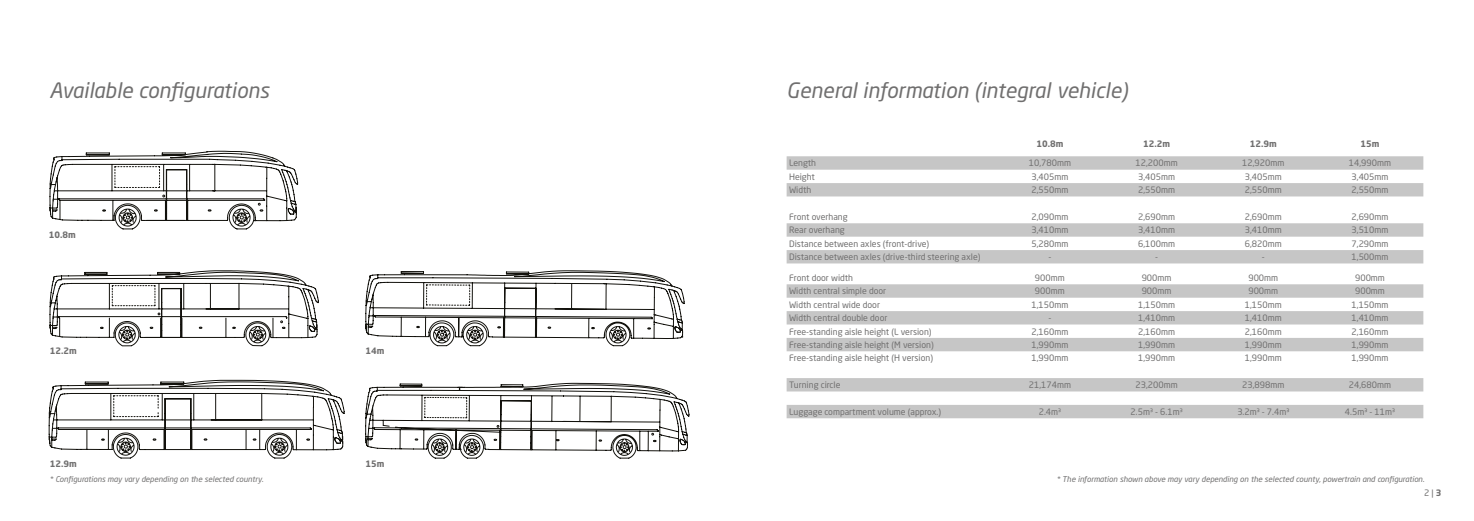
<style>
.page{position:relative;width:1474px;height:521px;background:#fff}
.page>*{position:absolute;margin:0;border:0;box-sizing:border-box;transform-origin:0 0}
.t1{font:italic 21px "Neo Sans Std";color:#706f6f}
.t2{font:8.75px "Neo Sans Std";color:#706f6f}
.t3{font:700 8.75px "Neo Sans Std";color:#706f6f}
.t4{font:italic 7.88px "Neo Sans Std";color:#706f6f}
.s1{font-weight:700}
</style>
<div class="page">
<svg style="left:365px;top:270px;width:319px;height:76px"></svg>
<svg style="left:365px;top:383px;width:324px;height:76px"></svg>
<svg style="left:49px;top:380px;width:296px;height:79px"></svg>
<svg style="left:50px;top:270px;width:269px;height:76px"></svg>
<svg style="left:50px;top:151px;width:248px;height:79px"></svg>
<svg style="left:786px;top:156px;width:637px;height:262px"></svg>
<h1 class="t1" style="left:50px;top:77px;width:221px">Available configurations</h1>
<h1 class="t1" style="left:786px;top:77px;width:343px">General information (integral vehicle)</h1>
<p class="t3" style="left:1036px;top:138px;width:28px">10.8m</p>
<p class="t3" style="left:1143px;top:138px;width:28px">12.2m</p>
<p class="t3" style="left:1249px;top:138px;width:28px">12.9m</p>
<p class="t3" style="left:1360px;top:138px;width:20px">15m</p>
<p class="t3" style="left:49px;top:229px;width:28px">10.8m</p>
<p class="t3" style="left:50px;top:345px;width:28px">12.2m</p>
<p class="t3" style="left:365px;top:345px;width:20px">14m</p>
<p class="t2" style="left:789px;top:158px;width:29px">Length</p>
<p class="t2" style="left:1028px;top:158px;width:44px">10,780mm</p>
<p class="t2" style="left:1135px;top:158px;width:44px">12,200mm</p>
<p class="t2" style="left:1242px;top:158px;width:44px">12,920mm</p>
<p class="t2" style="left:1348px;top:158px;width:44px">14,990mm</p>
<p class="t2" style="left:789px;top:171px;width:27px">Height</p>
<p class="t2" style="left:1031px;top:171px;width:39px">3,405mm</p>
<p class="t2" style="left:1138px;top:171px;width:39px">3,405mm</p>
<p class="t2" style="left:1244px;top:171px;width:39px">3,405mm</p>
<p class="t2" style="left:1351px;top:171px;width:39px">3,405mm</p>
<p class="t2" style="left:789px;top:185px;width:24px">Width</p>
<p class="t2" style="left:1031px;top:185px;width:39px">2,550mm</p>
<p class="t2" style="left:1138px;top:185px;width:39px">2,550mm</p>
<p class="t2" style="left:1244px;top:185px;width:39px">2,550mm</p>
<p class="t2" style="left:1351px;top:185px;width:39px">2,550mm</p>
<p class="t2" style="left:789px;top:211px;width:60px">Front overhang</p>
<p class="t2" style="left:1031px;top:211px;width:39px">2,090mm</p>
<p class="t2" style="left:1138px;top:211px;width:39px">2,690mm</p>
<p class="t2" style="left:1244px;top:211px;width:39px">2,690mm</p>
<p class="t2" style="left:1351px;top:211px;width:39px">2,690mm</p>
<p class="t2" style="left:789px;top:225px;width:57px">Rear overhang</p>
<p class="t2" style="left:1031px;top:225px;width:39px">3,410mm</p>
<p class="t2" style="left:1138px;top:225px;width:39px">3,410mm</p>
<p class="t2" style="left:1244px;top:225px;width:39px">3,410mm</p>
<p class="t2" style="left:1351px;top:225px;width:39px">3,510mm</p>
<p class="t2" style="left:789px;top:238px;width:142px">Distance between axles (front-drive)</p>
<p class="t2" style="left:1031px;top:238px;width:39px">5,280mm</p>
<p class="t2" style="left:1138px;top:238px;width:39px">6,100mm</p>
<p class="t2" style="left:1244px;top:238px;width:39px">6,820mm</p>
<p class="t2" style="left:1351px;top:238px;width:39px">7,290mm</p>
<p class="t2" style="left:789px;top:251px;width:193px">Distance between axles (drive-third steering axle)</p>
<p class="t2" style="left:1048px;top:251px;width:4px">-</p>
<p class="t2" style="left:1155px;top:251px;width:4px">-</p>
<p class="t2" style="left:1261px;top:251px;width:4px">-</p>
<p class="t2" style="left:1351px;top:251px;width:39px">1,500mm</p>
<p class="t2" style="left:789px;top:272px;width:66px">Front door width</p>
<p class="t2" style="left:1035px;top:272px;width:31px">900mm</p>
<p class="t2" style="left:1141px;top:272px;width:31px">900mm</p>
<p class="t2" style="left:1248px;top:272px;width:31px">900mm</p>
<p class="t2" style="left:1354px;top:272px;width:31px">900mm</p>
<p class="t2" style="left:789px;top:286px;width:99px">Width central simple door</p>
<p class="t2" style="left:1035px;top:286px;width:31px">900mm</p>
<p class="t2" style="left:1141px;top:286px;width:31px">900mm</p>
<p class="t2" style="left:1248px;top:286px;width:31px">900mm</p>
<p class="t2" style="left:1354px;top:286px;width:31px">900mm</p>
<p class="t2" style="left:789px;top:299px;width:92px">Width central wide door</p>
<p class="t2" style="left:1031px;top:299px;width:39px">1,150mm</p>
<p class="t2" style="left:1138px;top:299px;width:39px">1,150mm</p>
<p class="t2" style="left:1244px;top:299px;width:39px">1,150mm</p>
<p class="t2" style="left:1351px;top:299px;width:39px">1,150mm</p>
<p class="t2" style="left:789px;top:313px;width:100px">Width central double door</p>
<p class="t2" style="left:1048px;top:313px;width:4px">-</p>
<p class="t2" style="left:1138px;top:313px;width:39px">1,410mm</p>
<p class="t2" style="left:1244px;top:313px;width:39px">1,410mm</p>
<p class="t2" style="left:1351px;top:313px;width:39px">1,410mm</p>
<p class="t2" style="left:789px;top:326px;width:144px">Free-standing aisle height (L version)</p>
<p class="t2" style="left:1031px;top:326px;width:39px">2,160mm</p>
<p class="t2" style="left:1138px;top:326px;width:39px">2,160mm</p>
<p class="t2" style="left:1244px;top:326px;width:39px">2,160mm</p>
<p class="t2" style="left:1351px;top:326px;width:39px">2,160mm</p>
<p class="t2" style="left:789px;top:339px;width:146px">Free-standing aisle height (M version)</p>
<p class="t2" style="left:1031px;top:339px;width:39px">1,990mm</p>
<p class="t2" style="left:1138px;top:339px;width:39px">1,990mm</p>
<p class="t2" style="left:1244px;top:339px;width:39px">1,990mm</p>
<p class="t2" style="left:1351px;top:339px;width:39px">1,990mm</p>
<p class="t2" style="left:789px;top:353px;width:145px">Free-standing aisle height (H version)</p>
<p class="t2" style="left:1031px;top:353px;width:39px">1,990mm</p>
<p class="t2" style="left:1138px;top:353px;width:39px">1,990mm</p>
<p class="t2" style="left:1244px;top:353px;width:39px">1,990mm</p>
<p class="t2" style="left:1351px;top:353px;width:39px">1,990mm</p>
<p class="t2" style="left:789px;top:379px;width:53px">Turning circle</p>
<p class="t2" style="left:1028px;top:379px;width:44px">21,174mm</p>
<p class="t2" style="left:1135px;top:379px;width:44px">23,200mm</p>
<p class="t2" style="left:1242px;top:379px;width:44px">23,898mm</p>
<p class="t2" style="left:1348px;top:379px;width:44px">24,680mm</p>
<p class="t2" style="left:789px;top:406px;width:153px">Luggage compartment volume (approx.)</p>
<p class="t2" style="left:1038px;top:406px;width:24px">2.4m³</p>
<p class="t2" style="left:1130px;top:406px;width:53px">2.5m³ - 6.1m³</p>
<p class="t2" style="left:1237px;top:406px;width:53px">3.2m³ - 7.4m³</p>
<p class="t2" style="left:1344px;top:406px;width:52px">4.5m³ - 11m³</p>
<p class="t3" style="left:50px;top:459px;width:28px">12.9m</p>
<p class="t3" style="left:365px;top:459px;width:20px">15m</p>
<p class="t4" style="left:50px;top:474px;width:215px">* Configurations may vary depending on the selected country.</p>
<p class="t4" style="left:1056px;top:474px;width:369px">* The information shown above may vary depending on the selected county, powertrain and configuration.</p>
<p class="t2" style="left:1423px;top:487px;width:19px">2 | <span class="s1">3</span></p>
</div>
